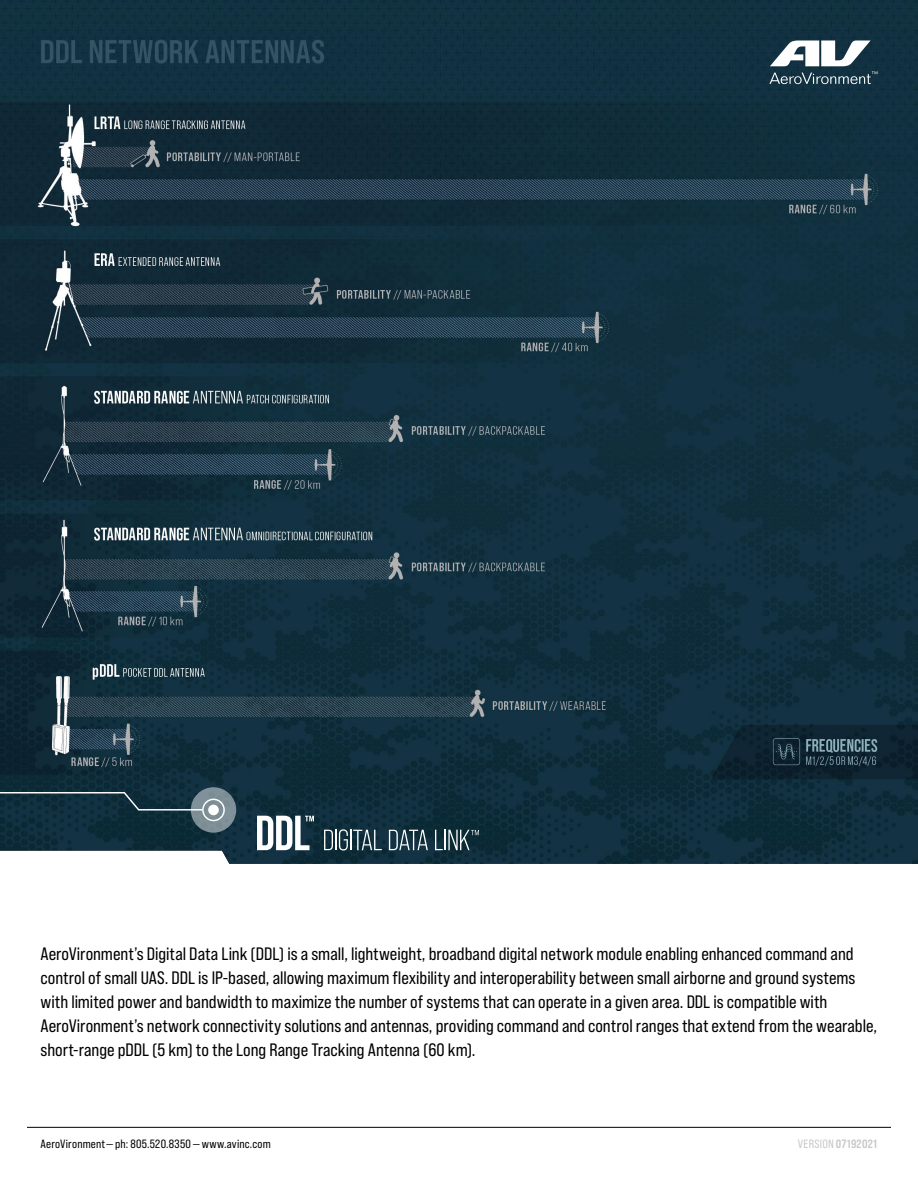
<style>
.page{position:relative;width:918px;height:1188px;background:#fff}
.page>*{position:absolute;margin:0;border:0;box-sizing:border-box;transform-origin:0 0}
.t1{font:18px/24px "Bebas Neue Pro Sm E Rg";color:#000}
.t2{font:12px "Bebas Neue Pro Sm E Rg";letter-spacing:.02em;color:#000}
.t3{font:12px "Bebas Neue Pro Sm E Bd";letter-spacing:.025em;color:#c6c8c8}
.s1{font-family:"Bebas Neue Pro Sm E Rg"}
</style>
<div class="page">
<img style="left:0;top:0;width:918px;height:864px">
<svg style="left:191px;top:787px;width:45px;height:46px"></svg>
<svg style="left:0;top:792px;width:225px;height:29px;background:#2d4855"></svg>
<svg style="left:257px;top:816px;width:57px;height:34px"></svg>
<svg style="left:324px;top:830px;width:9px;height:20px"></svg>
<hr style="left:335px;top:830px;width:2px;height:20px;background:#fff">
<svg style="left:339px;top:829px;width:43px;height:22px"></svg>
<svg style="left:389px;top:830px;width:39px;height:20px"></svg>
<svg style="left:435px;top:830px;width:44px;height:20px"></svg>
<svg style="left:770px;top:40px;width:107px;height:44px"></svg>
<hr style="left:27px;top:1127px;width:864px;height:1px;background:#000">
<p class="t1" style="left:40px;top:941px;width:838px">AeroVironment’s Digital Data Link (DDL) is a small, lightweight, broadband digital network module enabling enhanced command and control of small UAS. DDL is IP-based, allowing maximum flexibility and interoperability between small airborne and ground systems with limited power and bandwidth to maximize the number of systems that can operate in a given area. DDL is compatible with AeroVironment’s network connectivity solutions and antennas, providing command and control ranges that extend from the wearable, short-range pDDL (5 km) to the Long Range Tracking Antenna (60 km).</p>
<p class="t2" style="left:40px;top:1137px;width:232px">AeroVironment— ph: 805.520.8350 — www.avinc.com</p>
<p class="t3" style="left:798px;top:1137px;width:81px"><span class="s1">VERSION</span> 07192021</p>
</div>
